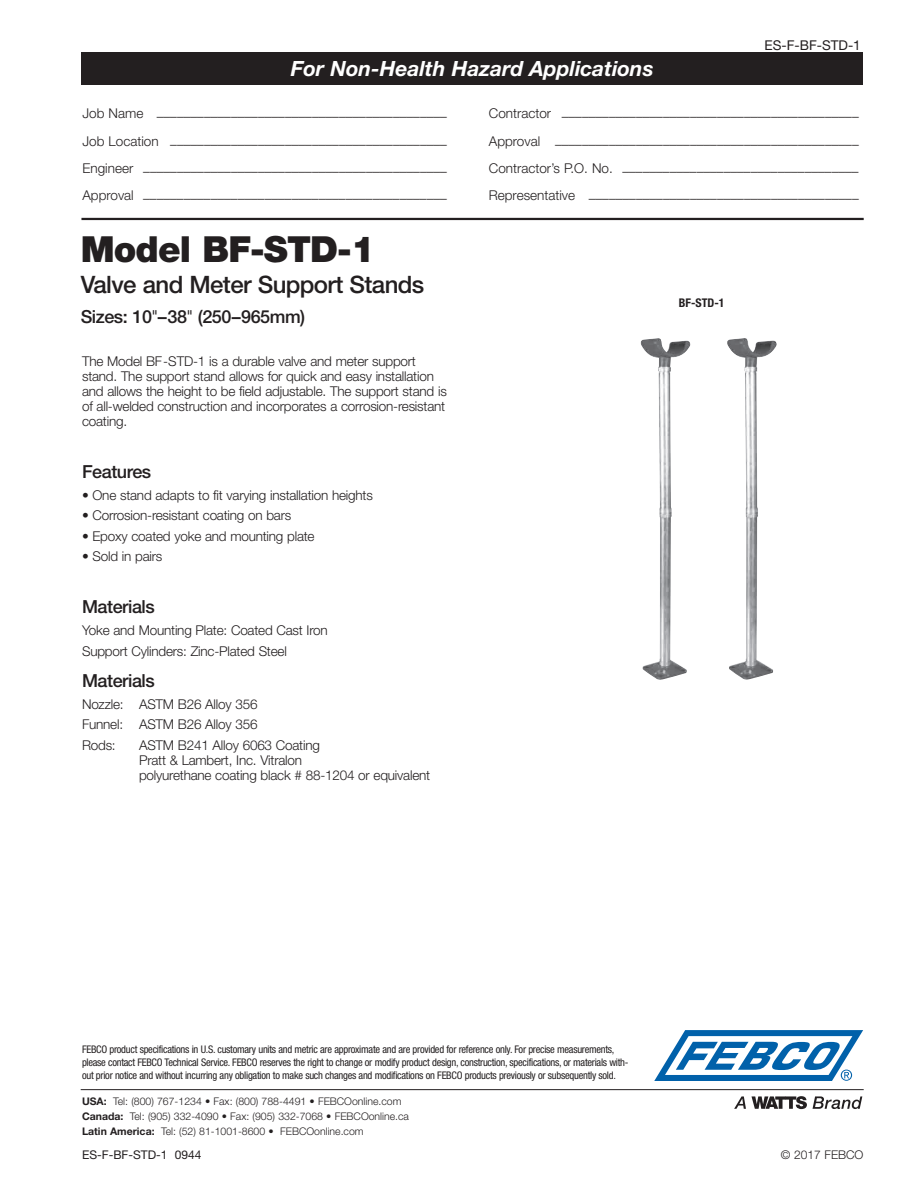
<style>
.page{position:relative;width:918px;height:1188px;background:#fff}
.page>*{position:absolute;margin:0;border:0;box-sizing:border-box;transform-origin:0 0}
.t1{font:900 36px "Helvetica Neue LT Std";letter-spacing:-.025em;color:#231f20}
.t2{font:500 24px "Helvetica Neue LT Std";letter-spacing:-.025em;color:#231f20}
.t3{font:italic 700 21px "Helvetica Neue LT Std";color:#fff}
.t4{font:500 18px "Helvetica Neue LT Std";letter-spacing:-.025em;color:#231f20}
.t5{font:300 13.5px/15px "Helvetica Neue LT Std";letter-spacing:-.015em;color:#231f20}
.t6{font:13.5px "Helvetica Neue LT Std";color:#231f20}
.t7{font:12px "Helvetica Neue LT Std";color:#231f20}
.t8{font:300 12px "Helvetica Neue LT Std";color:#231f20}
.t9{font:700 condensed 12px "Helvetica Neue LT Std";color:#231f20}
.t10{font:condensed 10.5px/13.2px "Helvetica Neue LT Std";letter-spacing:-.025em;color:#231f20}
.t11{font:300 10.5px/15px "Helvetica Neue LT Std";color:#231f20}
.s1{font-weight:300}
.s2{font-weight:700}
</style>
<div class="page">
<div style="left:82px;top:52px;width:781px;height:33px;background:#231f20"></div>
<hr style="left:81px;top:218px;width:783px;height:2px;background:#231f20">
<svg style="left:654px;top:1030px;width:209px;height:51px"></svg>
<svg style="left:734px;top:1096px;width:12px;height:13px"></svg>
<svg style="left:752px;top:1096px;width:55px;height:13px"></svg>
<svg style="left:813px;top:1096px;width:49px;height:13px"></svg>
<hr style="left:81px;top:1089px;width:783px;height:1px;background:#231f20">
<img style="left:640px;top:338px;width:50px;height:342px">
<img style="left:727px;top:338px;width:50px;height:342px">
<p class="t6" style="left:765px;top:37px;width:98px">ES-F-BF-STD-1</p>
<h3 class="t3" style="left:291px;top:56px;width:364px">For Non-Health Hazard Applications</h3>
<p class="t5" style="left:82px;top:109px;width:366px">Job Name –––––––––––––––––––––––––––––––––––––––––––</p>
<p class="t5" style="left:489px;top:109px;width:371px">Contractor ––––––––––––––––––––––––––––––––––––––––––––</p>
<p class="t5" style="left:82px;top:136px;width:366px">Job Location –––––––––––––––––––––––––––––––––––––––––</p>
<p class="t5" style="left:489px;top:136px;width:371px">Approval –––––––––––––––––––––––––––––––––––––––––––––</p>
<p class="t5" style="left:82px;top:163px;width:366px">Engineer –––––––––––––––––––––––––––––––––––––––––––––</p>
<p class="t5" style="left:489px;top:163px;width:371px">Contractor’s P.O. No. –––––––––––––––––––––––––––––––––––</p>
<p class="t5" style="left:82px;top:191px;width:366px">Approval –––––––––––––––––––––––––––––––––––––––––––––</p>
<p class="t5" style="left:489px;top:191px;width:371px">Representative ––––––––––––––––––––––––––––––––––––––––</p>
<h1 class="t1" style="left:81px;top:228px;width:296px">Model BF-STD-1</h1>
<h2 class="t2" style="left:81px;top:270px;width:345px">Valve and Meter Support Stands</h2>
<h3 class="t4" style="left:81px;top:306px;width:226px">Sizes: 10<span class="s1">"</span>–38<span class="s1">"</span> (250–965mm)</h3>
<p class="t5" style="left:82px;top:353px;width:366px">The Model BF-STD-1 is a durable valve and meter support stand. The support stand allows for quick and easy installation and allows the height to be field adjustable. The support stand is of all-welded construction and incorporates a corrosion-resistant coating.</p>
<h3 class="t4" style="left:82px;top:461px;width:71px">Features</h3>
<p class="t5" style="left:82px;top:487px;width:292px">• One stand adapts to fit varying installation heights</p>
<p class="t5" style="left:82px;top:508px;width:211px">• Corrosion-resistant coating on bars</p>
<p class="t5" style="left:82px;top:528px;width:234px">• Epoxy coated yoke and mounting plate</p>
<p class="t5" style="left:82px;top:549px;width:82px">• Sold in pairs</p>
<h3 class="t4" style="left:82px;top:596px;width:74px">Materials</h3>
<p class="t5" style="left:82px;top:620px;width:247px;line-height:20.5px">Yoke and Mounting Plate: Coated Cast Iron<br>Support Cylinders: Zinc-Plated Steel</p>
<h3 class="t4" style="left:82px;top:670px;width:74px">Materials</h3>
<p class="t5" style="left:82px;top:694px;width:177px;line-height:20.5px;text-align:justify">Nozzle: ASTM B26 Alloy 356<br>Funnel: ASTM B26 Alloy 356<br>Rods:</p>
<p class="t5" style="left:139px;top:737px;width:293px">ASTM B241 Alloy 6063 Coating<br>Pratt &amp; Lambert, Inc. Vitralon<br>polyurethane coating black # 88-1204 or equivalent</p>
<p class="t9" style="left:679px;top:295px;width:47px">BF-STD-1</p>
<p class="t10" style="left:82px;top:1042px;width:548px">FEBCO product specifications in U.S. customary units and metric are approximate and are provided for reference only. For precise measurements, please contact FEBCO Technical Service. FEBCO reserves the right to change or modify product design, construction, specifications, or materials with&shy;out prior notice and without incurring any obligation to make such changes and modifications on FEBCO products previously or subsequently sold.</p>
<p class="t11" style="left:82px;top:1094px;width:329px"><span class="s2">USA:</span> Tel: (800) 767-1234 • Fax: (800) 788-4491 • FEBCOonline.com<br><span class="s2">Canada:</span> Tel: (905) 332-4090 • Fax: (905) 332-7068 • FEBCOonline.ca<br><span class="s2">Latin America:</span> Tel: (52) 81-1001-8600 • FEBCOonline.com</p>
<p class="t7" style="left:82px;top:1148px;width:121px">ES-F-BF-STD-1 0944</p>
<p class="t8" style="left:781px;top:1148px;width:84px">© 2017 FEBCO</p>
</div>
